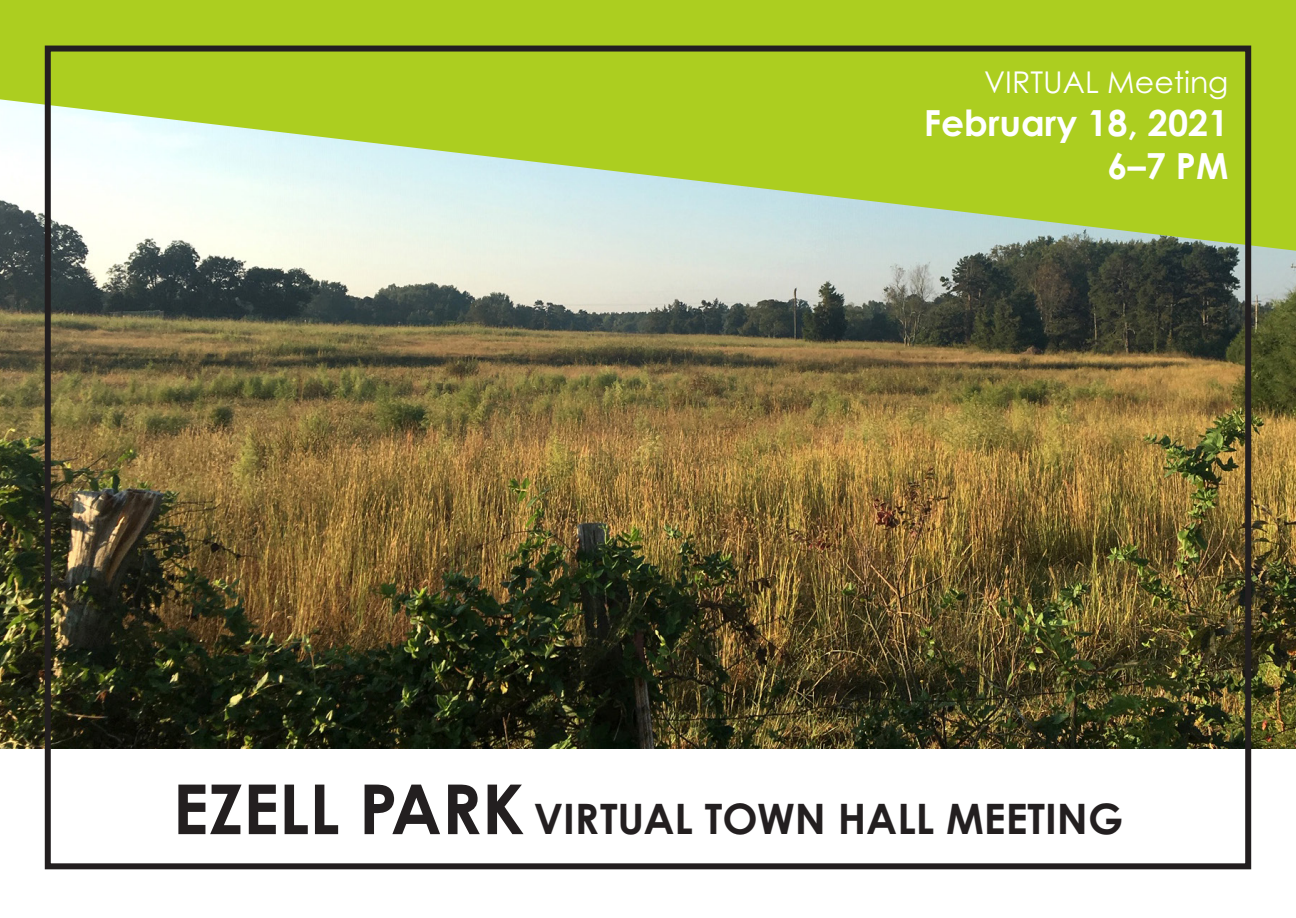
<style>
.page{position:relative;width:1296px;height:918px;background:#fff}
.page>*{position:absolute;margin:0;border:0;box-sizing:border-box;transform-origin:0 0}
.t1{font:700 42px "Century Gothic Pro";color:#231f20}
.t2{font:700 36px "Century Gothic Pro";color:#fff}
.t3{font:30px "Century Gothic Pro";color:#fff}
.s1{font-size:69px}
</style>
<div class="page">
<img style="left:0;top:251px;width:1296px;height:497px">
<svg style="left:0;top:0;width:1296px;height:251px;background:#b9d55d"></svg>
<div style="left:45px;top:46px;width:1206px;height:823px;border:6px solid #231f20"></div>
<p class="t3" style="left:984px;top:64px;width:246px">VIRTUAL Meeting</p>
<p class="t2" style="left:924px;top:101px;width:306px">February 18, 2021</p>
<p class="t2" style="left:1108px;top:144px;width:122px">6–7 PM</p>
<p class="t1" style="left:173px;top:793px;width:952px"><span class="s1">EZELL PARK</span> VIRTUAL TOWN HALL MEETING</p>
</div>
